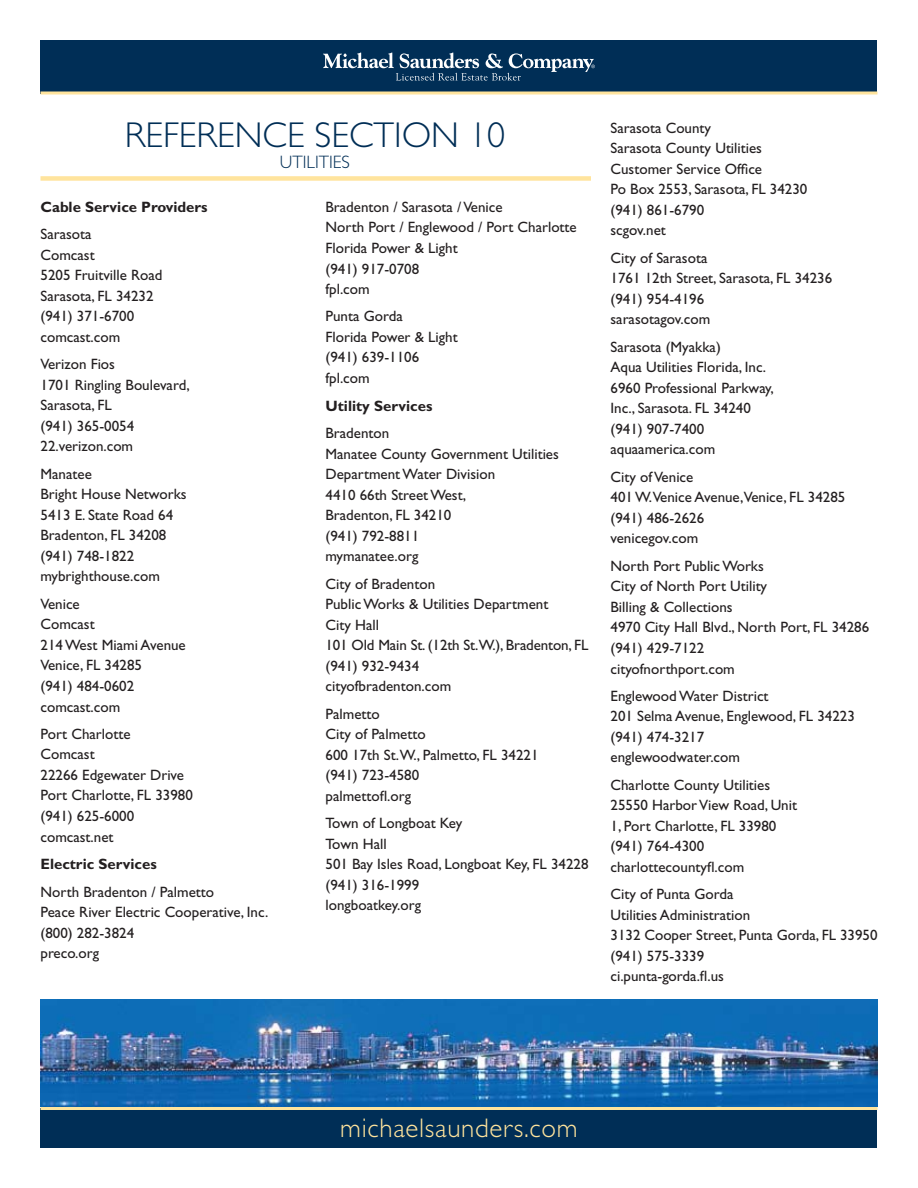
<style>
.page{position:relative;width:918px;height:1188px;background:#fff}
.page>*{position:absolute;margin:0;border:0;box-sizing:border-box;transform-origin:0 0}
.t1{font:300 36px "Gill Sans";color:#002e56}
.t2{font:300 27px "Gill Sans";letter-spacing:.025em;color:#ffe49d}
.t3{font:300 18px "Gill Sans";color:#002e56}
.t4{font:15px/20.5px "Gill Sans";color:#231f20}
.t5{font:700 15px "Gill Sans";color:#231f20}
</style>
<div class="page">
<div style="left:40px;top:40px;width:838px;height:54px;background:#002e56"></div>
<svg style="left:323px;top:52px;width:272px;height:29px"></svg>
<hr style="left:40px;top:92px;width:838px;height:2px;background:#ffe49d">
<div style="left:40px;top:1108px;width:838px;height:40px;background:#002e56"></div>
<hr style="left:40px;top:1107px;width:838px;height:3px;background:#ffe49d">
<div style="left:40px;top:176px;width:551px;height:5px;background:#ffe49d"></div>
<img style="left:40px;top:999px;width:838px;height:108px">
<h1 class="t1" style="left:125px;top:115px;width:115px">REFE RENCE</h1>
<h1 class="t1" style="left:315px;top:115px;width:21px">SECTION</h1>
<h1 class="t1" style="left:469px;top:115px;width:37px">10</h1>
<p class="t3" style="left:280px;top:152px;width:72px">utilities</p>
<p class="t5" style="left:40px;top:198px;width:169px">Cable Service Providers</p>
<p class="t4" style="left:40px;top:224px;width:124px">Sarasota<br>Comcast<br>5205 Fruitville Road<br>Sarasota, FL 34232 (941) 371-6700 comcast.com</p>
<p class="t4" style="left:40px;top:354px;width:151px">Verizon Fios<br>1701 Ringling Boulevard,<br>Sarasota, FL<br>(941) 365-0054<br>22.verizon.com</p>
<p class="t4" style="left:40px;top:463px;width:148px">Manatee<br>Bright House Networks<br>5413 E. State Road 64<br>Bradenton, FL 34208 (941) 748-1822 mybrighthouse.com</p>
<p class="t4" style="left:40px;top:594px;width:147px">Venice<br>Comcast<br>214 West Miami Avenue<br>Venice, FL 34285<br>(941) 484-0602 comcast.com</p>
<p class="t4" style="left:40px;top:724px;width:154px">Port Charlotte<br>Comcast<br>22266 Edgewater Drive<br>Port Charlotte, FL 33980 (941) 625-6000 comcast.net</p>
<p class="t5" style="left:40px;top:855px;width:118px">Electric Services</p>
<p class="t4" style="left:40px;top:881px;width:229px">North Bradenton / Palmetto<br>Peace River Electric Cooperative, Inc. (800) 282-3824<br>preco.org</p>
<p class="t4" style="left:326px;top:197px;width:253px">Bradenton / Sarasota / Venice<br>North Port / Englewood / Port Charlotte<br>Florida Power &amp; Light<br>(941) 917-0708<br>fpl.com</p>
<p class="t4" style="left:326px;top:306px;width:134px">Punta Gorda<br>Florida Power &amp; Light (941) 639-1106 fpl.com</p>
<p class="t5" style="left:326px;top:397px;width:108px">Utility Services</p>
<p class="t4" style="left:326px;top:423px;width:235px">Bradenton<br>Manatee County Government Utilities<br>Department Water Division<br>4410 66th Street West,<br>Bradenton, FL 34210<br>(941) 792-8811<br>mymanatee.org</p>
<p class="t4" style="left:326px;top:573px;width:264px">City of Bradenton<br>Public Works &amp; Utilities Department<br>City Hall<br>101 Old Main St. (12th St.W.), Bradenton, FL (941) 932-9434<br>cityofbradenton.com</p>
<p class="t4" style="left:326px;top:703px;width:215px">Palmetto<br>City of Palmetto<br>600 17th St.W., Palmetto, FL 34221 (941) 723-4580<br>palmettofl.org</p>
<p class="t4" style="left:326px;top:813px;width:265px">Town of Longboat Key<br>Town Hall<br>501 Bay Isles Road, Longboat Key, FL 34228 (941) 316-1999<br>longboatkey.org</p>
<p class="t4" style="left:610px;top:118px;width:198px">Sarasota County<br>Sarasota County Utilities<br>Customer Service Office<br>Po Box 2553, Sarasota, FL 34230 (941) 861-6790<br>scgov.net</p>
<p class="t4" style="left:610px;top:248px;width:223px">City of Sarasota<br>1761 12th Street, Sarasota, FL 34236 (941) 954-4196<br>sarasotagov.com</p>
<p class="t4" style="left:610px;top:337px;width:165px">Sarasota (Myakka)<br>Aqua Utilities Florida, Inc.<br>6960 Professional Parkway,<br>Inc., Sarasota. FL 34240 (941) 907-7400 aquaamerica.com</p>
<p class="t4" style="left:610px;top:467px;width:236px">City of Venice<br>401 W.Venice Avenue,Venice, FL 34285 (941) 486-2626<br>venicegov.com</p>
<p class="t4" style="left:611px;top:556px;width:260px">North Port Public Works<br>City of North Port Utility<br>Billing &amp; Collections<br>4970 City Hall Blvd., North Port, FL 34286 (941) 429-7122<br>cityofnorthport.com</p>
<p class="t4" style="left:611px;top:686px;width:246px">Englewood Water District<br>201 Selma Avenue, Englewood, FL 34223 (941) 474-3217<br>englewoodwater.com</p>
<p class="t4" style="left:611px;top:775px;width:188px">Charlotte County Utilities<br>25550 Harbor View Road, Unit<br>1, Port Charlotte, FL 33980 (941) 764-4300 charlottecountyfl.com</p>
<p class="t4" style="left:611px;top:884px;width:268px">City of Punta Gorda<br>Utilities Administration<br>3132 Cooper Street, Punta Gorda, FL 33950 (941) 575-3339<br>ci.punta-gorda.fl.us</p>
<h2 class="t2" style="left:340px;top:1113px;width:239px">michaelsaunders.com</h2>
</div>
